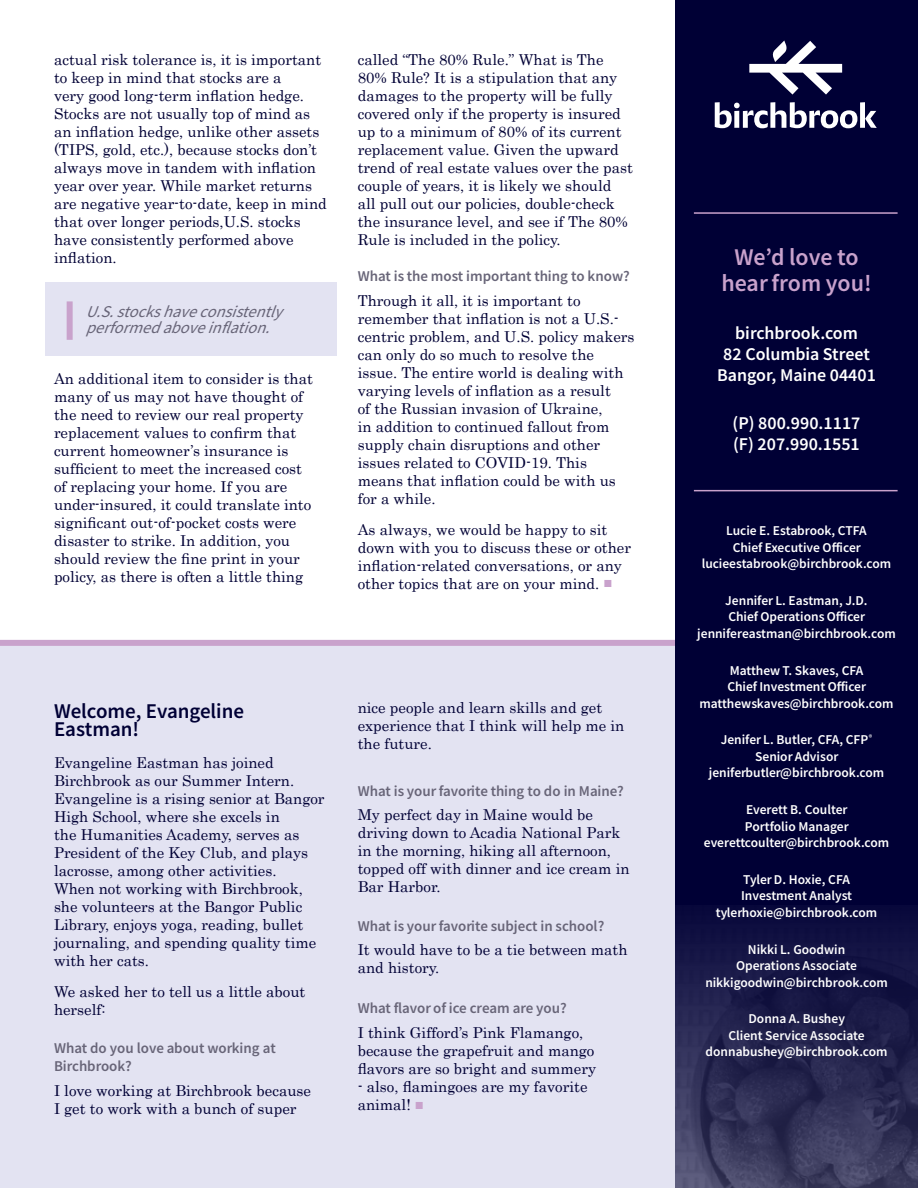
<style>
.page{position:relative;width:918px;height:1188px;background:#fff}
.page>*{position:absolute;margin:0;border:0;box-sizing:border-box;transform-origin:0 0}
.t1{font:24px/25.5px "Source Sans Variable";color:#c9a2cc;text-align:center}
.t2{font:21px/18px "Source Sans Variable";color:#000035}
.t3{font:18px/21px "Source Sans Variable";color:#fff;text-align:center}
.t4{font:italic 16.5px/16.5px "Source Sans Variable";color:#686578}
.t5{font:15px/18px "Century";color:#000035}
.t6{font:15px/18px "Source Sans Variable";color:#686578}
.t7{font:13.5px/16.5px "Source Sans Variable";color:#fff;text-align:center}
.s1{color:#c9a2cc}
</style>
<div class="page">
<div style="left:0;top:646px;width:675px;height:542px;background:#e3e3f2"></div>
<div style="left:675px;top:0;width:243px;height:1188px;background:#000035"></div>
<hr style="left:694px;top:212px;width:204px;height:2px;background:#c9a2cc">
<hr style="left:694px;top:490px;width:204px;height:1px;background:#c9a2cc">
<svg style="left:715px;top:102px;width:162px;height:26px"></svg>
<svg style="left:749px;top:41px;width:93px;height:54px"></svg>
<div style="left:0;top:640px;width:675px;height:6px;background:#c9a2cc"></div>
<img style="left:675px;top:916px;width:243px;height:272px">
<div style="left:45px;top:282px;width:292px;height:74px;background:#e3e3f2"></div>
<div style="left:67px;top:301px;width:6px;height:39px;background:#c9a2cc"></div>
<p class="t5" style="left:54px;top:49px;width:274px">actual risk tolerance is, it is important to keep in mind that stocks are a<br>very good long-term inflation hedge.<br>Stocks are not usually top of mind as an inflation hedge, unlike other assets (TIPS, gold, etc.), because stocks don’t always move in tandem with inflation year over year. While market returns are negative year-to-date, keep in mind that over longer periods,U.S. stocks have consistently performed above inflation.</p>
<p class="t4" style="left:86px;top:303px;width:205px">U.S.stockshaveconsistently performedaboveinflation.</p>
<p class="t5" style="left:54px;top:368px;width:260px">An additional item to consider is that many of us may not have thought of the need to review our real property replacement values to confirm that current homeowner’s insurance is sufficient to meet the increased cost of replacing your home. If you are under-insured, it could translate into significant out-of-pocket costs were disaster to strike. In addition, you should review the fine print in your policy, as there is often a little thing</p>
<p class="t5" style="left:358px;top:49px;width:277px">called “The 80% Rule.” What is The 80% Rule? It is a stipulation that any damages to the property will be fully covered only if the property is insured up to a minimum of 80% of its current replacement value. Given the upward trend of real estate values over the past couple of years, it is likely we should<br>all pull out our policies, double-check the insurance level, and see if The 80% Rule is included in the policy.</p>
<p class="t6" style="left:358px;top:267px;width:274px">What is the most important thing to know?</p>
<p class="t5" style="left:358px;top:290px;width:278px">Through it all, it is important to remember that inflation is not a U.S.- centric problem, and U.S. policy makers can only do so much to resolve the issue. The entire world is dealing with varying levels of inflation as a result<br>of the Russian invasion of Ukraine,<br>in addition to continued fallout from supply chain disruptions and other issues related to COVID-19. This means that inflation could be with us for a while.</p>
<p class="t5" style="left:358px;top:519px;width:275px">As always, we would be happy to sit down with you to discuss these or other inflation-related conversations, or any other topics that are on your mind. <span class="s1">■</span></p>
<h2 class="t2" style="left:54px;top:702px;width:192px">Welcome, Evangeline<br>Eastman!</h2>
<p class="t5" style="left:54px;top:752px;width:272px">Evangeline Eastman has joined Birchbrook as our Summer Intern.<br>Evangeline is a rising senior at Bangor High School, where she excels in<br>the Humanities Academy, serves as President of the Key Club, and plays lacrosse, among other activities.<br>When not working with Birchbrook, she volunteers at the Bangor Public Library, enjoys yoga, reading, bullet journaling, and spending quality time with her cats.</p>
<p class="t5" style="left:54px;top:981px;width:253px">We asked her to tell us a little about herself:</p>
<p class="t6" style="left:54px;top:1039px;width:223px">What do you love about working at<br>Birchbrook?</p>
<p class="t5" style="left:54px;top:1080px;width:258px">I love working at Birchbrook because<br>I get to work with a bunch of super</p>
<p class="t5" style="left:358px;top:698px;width:268px">nice people and learn skills and get experience that I think will help me in the future.</p>
<p class="t6" style="left:358px;top:782px;width:268px">What is your favorite thing to do in Maine?</p>
<p class="t5" style="left:358px;top:805px;width:273px">My perfect day in Maine would be driving down to Acadia National Park in the morning, hiking all afternoon, topped off with dinner and ice cream in<br>Bar Harbor.</p>
<p class="t6" style="left:358px;top:917px;width:248px">What is your favorite subject in school?</p>
<p class="t5" style="left:358px;top:940px;width:271px">It would have to be a tie between math and history.</p>
<p class="t6" style="left:358px;top:1000px;width:211px">What flavor of ice cream are you?</p>
<p class="t5" style="left:358px;top:1022px;width:240px">I think Gifford’s Pink Flamango, because the grapefruit and mango flavors are so bright and summery</p>
<p class="t5" style="left:358px;top:1076px;width:231px">- also, flamingoes are my favorite animal! <span class="s1">■</span></p>
<h1 class="t1" style="left:721px;top:245px;width:152px">We’d love to hear from you!</h1>
<p class="t3" style="left:717px;top:323px;width:160px">birchbrook.com<br>82 Columbia Street<br>Bangor, Maine 04401</p>
<p class="t3" style="left:733px;top:413px;width:129px;text-align:left">(P) 800.990.1117 (F) 207.990.1551</p>
<p class="t7" style="left:702px;top:523px;width:191px">Lucie E. Estabrook, CTFA<br>Chief Executive Officer lucieestabrook@birchbrook.com</p>
<p class="t7" style="left:697px;top:592px;width:200px">Jennifer L. Eastman, J.D.<br>Chief Operations Officer jennifereastman@birchbrook.com</p>
<p class="t7" style="left:699px;top:662px;width:196px">Matthew T. Skaves, CFA<br>Chief Investment Officer matthewskaves@birchbrook.com</p>
<p class="t7" style="left:709px;top:732px;width:177px">Jenifer L. Butler, CFA, CFP<sup>®<br></sup>Senior Advisor jeniferbutler@birchbrook.com</p>
<p class="t7" style="left:704px;top:801px;width:187px">Everett B. Coulter<br>Portfolio Manager everettcoulter@birchbrook.com</p>
<p class="t7" style="left:716px;top:871px;width:163px">Tyler D. Hoxie, CFA<br>Investment Analyst tylerhoxie@birchbrook.com</p>
<p class="t7" style="left:705px;top:941px;width:184px">Nikki L. Goodwin<br>Operations Associate nikkigoodwin@birchbrook.com</p>
<p class="t7" style="left:706px;top:1011px;width:184px">Donna A. Bushey<br>Client Service Associate donnabushey@birchbrook.com</p>
</div>
